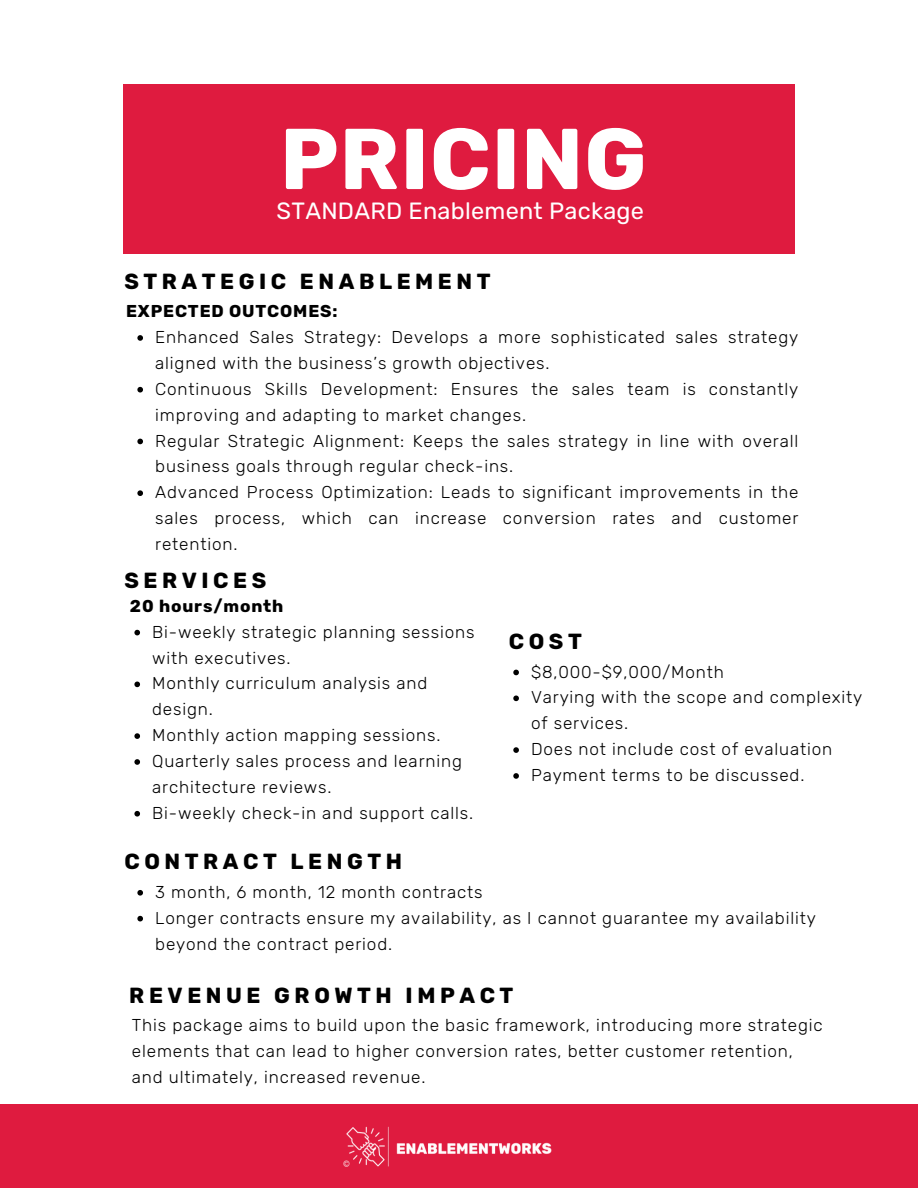
<style>
.page{position:relative;width:918px;height:1188px;background:#fff}
.page>*{position:absolute;margin:0;border:0;box-sizing:border-box;transform-origin:0 0}
.t1{font:700 86.1px "Rubik";letter-spacing:.01em;color:#fff}
.t2{font:23.55px "Rubik";letter-spacing:.01em;color:#fff}
.t3{font:700 21.75px "Rubik";letter-spacing:.21em;color:#000}
.t4{font:300 17.1px/25.8px "Rubik";letter-spacing:.05em;color:#000}
.t5{font:700 17.1px "Rubik";letter-spacing:.05em;color:#000}
</style>
<div class="page">
<div style="left:123px;top:84px;width:672px;height:169px;background:#df1b3f"></div>
<div style="left:0;top:1104px;width:918px;height:84px;background:#df1b3f"></div>
<img style="left:343px;top:1126px;width:209px;height:41px">
<svg style="left:137px;top:335px;width:6px;height:6px"></svg>
<svg style="left:137px;top:387px;width:6px;height:6px"></svg>
<svg style="left:137px;top:439px;width:6px;height:5px"></svg>
<svg style="left:137px;top:490px;width:6px;height:6px"></svg>
<svg style="left:134px;top:630px;width:6px;height:5px"></svg>
<svg style="left:134px;top:682px;width:6px;height:5px"></svg>
<svg style="left:134px;top:733px;width:6px;height:6px"></svg>
<svg style="left:134px;top:759px;width:6px;height:6px"></svg>
<svg style="left:134px;top:811px;width:6px;height:6px"></svg>
<svg style="left:513px;top:670px;width:6px;height:5px"></svg>
<svg style="left:513px;top:696px;width:6px;height:5px"></svg>
<svg style="left:513px;top:747px;width:6px;height:6px"></svg>
<svg style="left:513px;top:773px;width:6px;height:6px"></svg>
<svg style="left:137px;top:890px;width:6px;height:6px"></svg>
<svg style="left:137px;top:916px;width:6px;height:5px"></svg>
<h3 class="t1" style="left:280px;top:109px;width:368px">PRICING</h3>
<h2 class="t2" style="left:277px;top:197px;width:369px">STANDARD Enablement Package</h2>
<h4 class="t3" style="left:124px;top:268px;width:368px">STRATEGIC ENABLEMENT</h4>
<p class="t5" style="left:126px;top:301px;width:213px">EXPECTED OUTCOMES:</p>
<p class="t4" style="left:155px;top:324px;width:645px">Enhanced Sales Strategy: Develops a more sophisticated sales strategy aligned with the business’s growth objectives.</p>
<p class="t4" style="left:155px;top:376px;width:645px">Continuous Skills Development: Ensures the sales team is constantly improving and adapting to market changes.</p>
<p class="t4" style="left:155px;top:428px;width:645px">Regular Strategic Alignment: Keeps the sales strategy in line with overall business goals through regular check-ins.</p>
<h2 class="t4" style="left:155px;top:480px;width:645px;text-align:justify">Advanced Process Optimization: Leads to significant improvements in the sales process, which can increase conversion rates and customer retention.</h2>
<h5 class="t3" style="left:124px;top:568px;width:143px">SERVICES</h5>
<p class="t5" style="left:130px;top:596px;width:155px">20 hours/month</p>
<p class="t4" style="left:152px;top:619px;width:324px">Bi-weekly strategic planning sessions with executives.</p>
<p class="t4" style="left:152px;top:671px;width:277px">Monthly curriculum analysis and design.</p>
<p class="t4" style="left:152px;top:722px;width:290px">Monthly action mapping sessions.</p>
<p class="t4" style="left:152px;top:748px;width:311px">Quarterly sales process and learning architecture reviews.</p>
<h2 class="t4" style="left:152px;top:800px;width:323px">Bi-weekly check-in and support calls.</h2>
<p class="t3" style="left:509px;top:629px;width:75px">COST</p>
<p class="t4" style="left:531px;top:659px;width:194px">$8,000-$9,000/Month</p>
<p class="t4" style="left:531px;top:685px;width:333px">Varying with the scope and complexity of services.</p>
<p class="t4" style="left:531px;top:736px;width:303px">Does not include cost of evaluation</p>
<h2 class="t4" style="left:531px;top:762px;width:275px">Payment terms to be discussed.</h2>
<h2 class="t3" style="left:124px;top:849px;width:279px">CONTRACT LENGTH</h2>
<p class="t4" style="left:155px;top:879px;width:329px">3 month, 6 month, 12 month contracts</p>
<p class="t4" style="left:155px;top:905px;width:662px">Longer contracts ensure my availability, as I cannot guarantee my availability beyond the contract period.</p>
<p class="t3" style="left:129px;top:982px;width:386px">REVENUE GROWTH IMPACT</p>
<p class="t4" style="left:132px;top:1012px;width:692px">This package aims to build upon the basic framework, introducing more strategic elements that can lead to higher conversion rates, better customer retention, and ultimately, increased revenue.</p>
</div>
